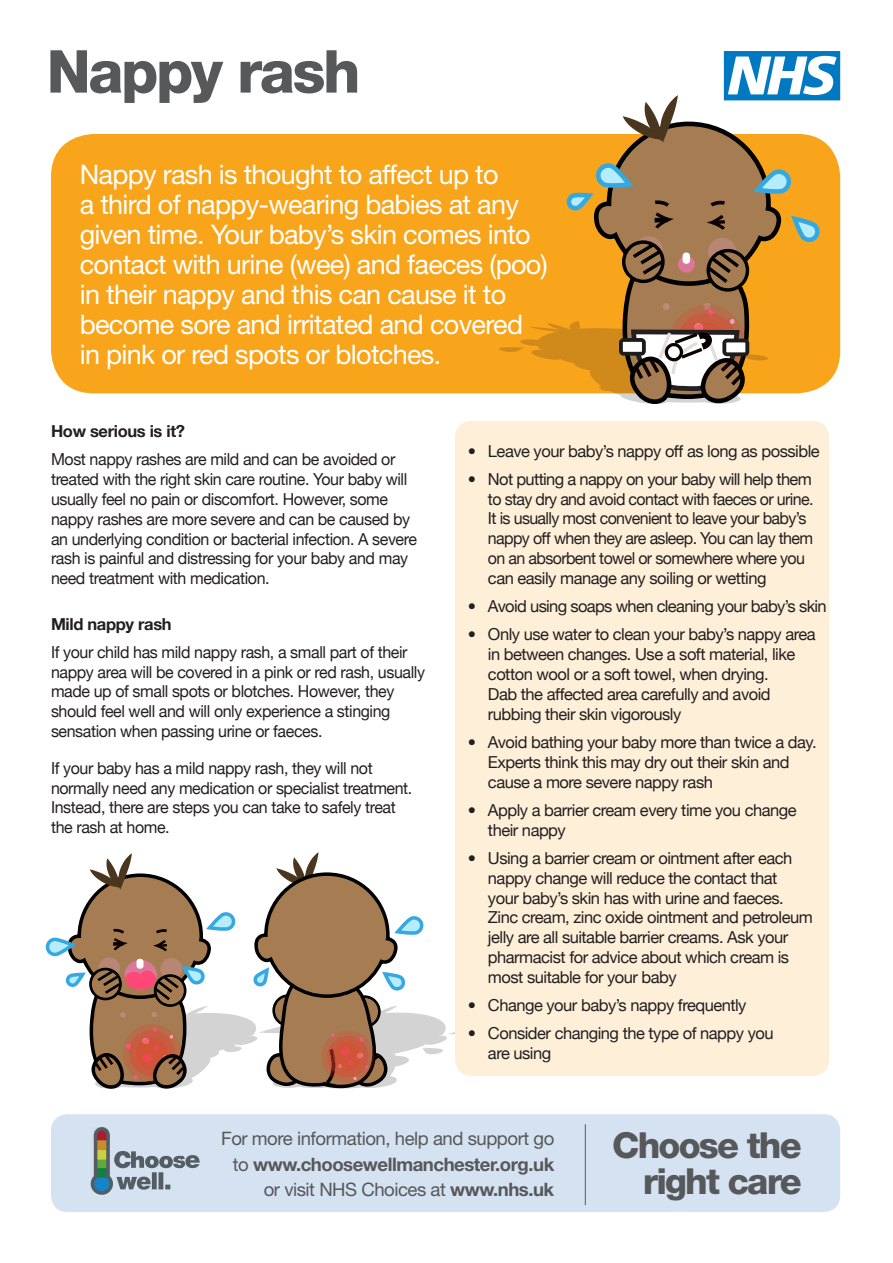
<style>
.page{position:relative;width:893px;height:1263px;background:#fff}
.page>*{position:absolute;margin:0;border:0;box-sizing:border-box;transform-origin:0 0}
.t1{font:800 59.25px "Helvetica Neue LT Std";letter-spacing:-.04em;color:#57585a}
.t2{font:800 35.85px/36px "Helvetica Neue LT Std";letter-spacing:-.05em;color:#57585a;text-align:right}
.t3{font:27px/30px "Helvetica Neue LT Std";letter-spacing:-.025em;color:#fff}
.t4{font:18.6px/25.3px "Helvetica Neue LT Std";letter-spacing:-.025em;color:#57585a;text-align:right}
.t5{font:16.5px/19.8px "Helvetica Neue";letter-spacing:-.03em;color:#231f20}
.t6{font:700 16.5px "Helvetica Neue";letter-spacing:-.02em;color:#231f20}
.s1{font-weight:700}
</style>
<div class="page">
<div style="left:51px;top:1114px;width:789px;height:98px;background:#d4e2f2;border-radius:16px"></div>
<img style="left:90px;top:1127px;width:110px;height:68px">
<hr style="left:585px;top:1124px;width:1px;height:81px;background:#57585a">
<div style="left:51px;top:134px;width:789px;height:259px;background:#f9a51b;border-radius:43px"></div>
<svg style="left:498px;top:51px;width:342px;height:353px"></svg>
<svg style="left:45px;top:852px;width:422px;height:237px"></svg>
<div style="left:455px;top:421px;width:374px;height:655px;background:#feefd8;border-radius:16px"></div>
<p class="t1" style="left:47px;top:36px;width:315px">Nappy rash</p>
<p class="t3" style="left:80px;top:159px;width:469px">Nappy rash is thought to affect up to<br>a third of nappy-wearing babies at any given time. Your baby’s skin comes into contact with urine (wee) and faeces (poo) in their nappy and this can cause it to become sore and irritated and covered in pink or red spots or blotches.</p>
<p class="t6" style="left:51px;top:416px;width:135px">How serious is it?</p>
<p class="t5" style="left:51px;top:448px;width:368px">Most nappy rashes are mild and can be avoided or treated with the right skin care routine. Your baby will usually feel no pain or discomfort. However, some nappy rashes are more severe and can be caused by an underlying condition or bacterial infection. A severe rash is painful and distressing for your baby and may need treatment with medication.</p>
<p class="t6" style="left:51px;top:609px;width:122px">Mild nappy rash</p>
<p class="t5" style="left:51px;top:641px;width:375px">If your child has mild nappy rash, a small part of their nappy area will be covered in a pink or red rash, usually made up of small spots or blotches. However, they should feel well and will only experience a stinging sensation when passing urine or faeces.</p>
<p class="t5" style="left:51px;top:757px;width:363px">If your baby has a mild nappy rash, they will not normally need any medication or specialist treatment.<br>Instead, there are steps you can take to safely treat the rash at home.</p>
<p class="t5" style="left:468px;top:440px;width:353px">• Leave your baby’s nappy off as long as possible</p>
<p class="t5" style="left:488px;top:468px;width:327px;text-indent:-20px">• Not putting a nappy on your baby will help them to stay dry and avoid contact with faeces or urine.<br>It is usually most convenient to leave your baby’s nappy off when they are asleep. You can lay them on an absorbent towel or somewhere where you can easily manage any soiling or wetting</p>
<p class="t5" style="left:468px;top:595px;width:361px">• Avoid using soaps when cleaning your baby’s skin</p>
<p class="t5" style="left:488px;top:623px;width:329px;text-indent:-20px">• Only use water to clean your baby’s nappy area in between changes. Use a soft material, like cotton wool or a soft towel, when drying.<br>Dab the affected area carefully and avoid rubbing their skin vigorously</p>
<p class="t5" style="left:488px;top:731px;width:330px;text-indent:-20px">• Avoid bathing your baby more than twice a day.<br>Experts think this may dry out their skin and cause a more severe nappy rash</p>
<p class="t5" style="left:488px;top:799px;width:310px;text-indent:-20px">• Apply a barrier cream every time you change their nappy</p>
<p class="t5" style="left:488px;top:847px;width:326px;text-indent:-20px">• Using a barrier cream or ointment after each nappy change will reduce the contact that<br>your baby’s skin has with urine and faeces.<br>Zinc cream, zinc oxide ointment and petroleum jelly are all suitable barrier creams. Ask your pharmacist for advice about which cream is most suitable for your baby</p>
<p class="t5" style="left:468px;top:994px;width:280px">• Change your baby’s nappy frequently</p>
<p class="t5" style="left:488px;top:1022px;width:287px;text-indent:-20px">• Consider changing the type of nappy you are using</p>
<p class="t4" style="left:221px;top:1126px;width:335px">For more information, help and support go to <span class="s1">www.choosewellmanchester.org.uk </span>or visit NHS Choices at <span class="s1">www.nhs.uk</span></p>
<h2 class="t2" style="left:612px;top:1127px;width:191px">Choose the right care</h2>
</div>
